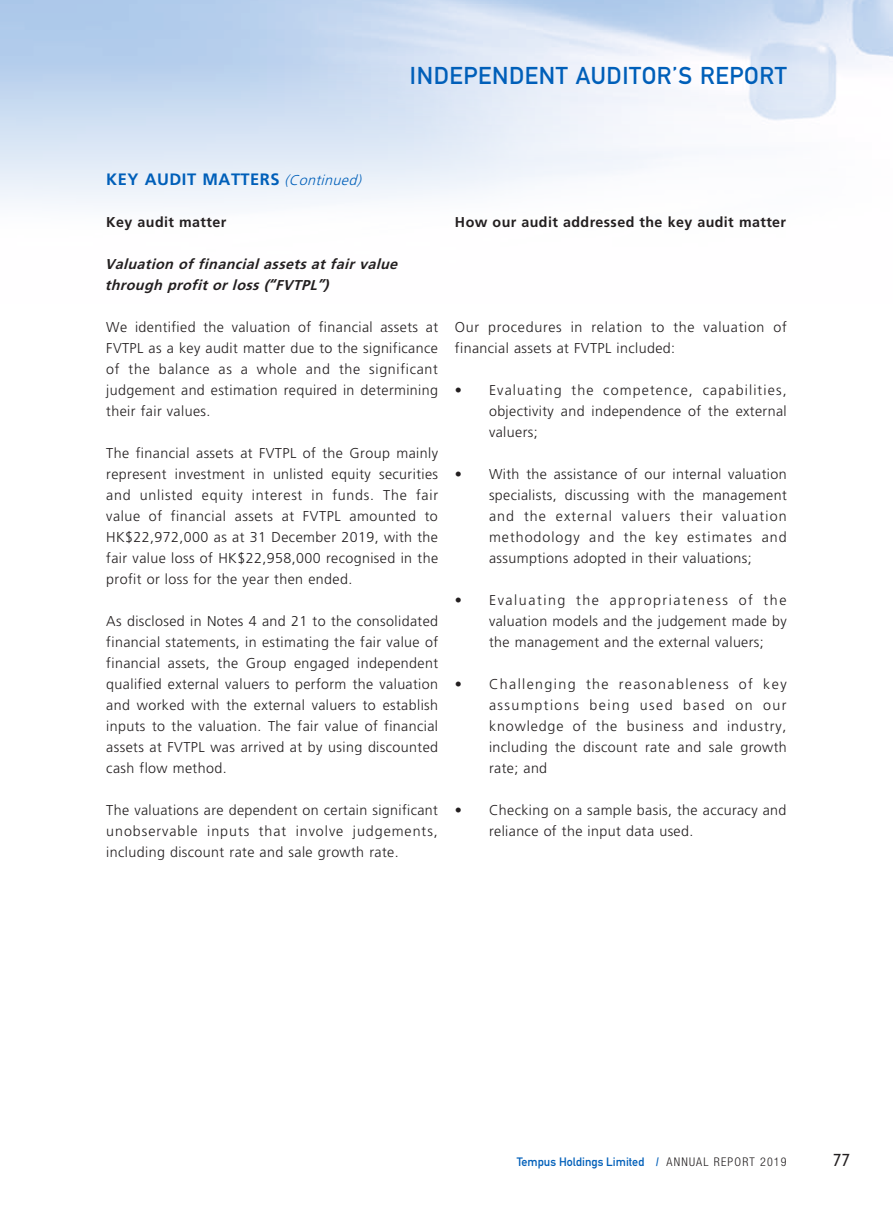
<style>
.page{position:relative;width:893px;height:1212px;background:#fff}
.page>*{position:absolute;margin:0;border:0;box-sizing:border-box;transform-origin:0 0}
.t1{font:24px "DIN Mittelschrift Std";letter-spacing:.025em;color:#005fb9}
.t2{font:700 16.5px "Frutiger LT Std";letter-spacing:.03em;color:#005fb9}
.t3{font:300 16.5px "DIN Neuzeit Grotesk Std";color:#231f20}
.t4{font:300 14.25px/21px "Frutiger LT Std";letter-spacing:.03em;color:#231f20;text-align:justify}
.t5{font:300 14.25px/21px "Frutiger LT Std";letter-spacing:.05em;color:#231f20}
.t6{font:italic 700 14.25px/21px "Frutiger LT Std";color:#231f20}
.t7{font:700 14.25px "Frutiger LT Std";letter-spacing:.03em;color:#231f20}
.t8{font:12px "DIN Mittelschrift Std";color:#005fb9}
.s1{font-weight:300;font-style:italic;font-size:14.25px}
.s2{font-family:"DIN Engschrift Std"}
.s3{font-family:"Helvetica Neue LT Std";font-weight:300;font-stretch:condensed;color:#231f20}
</style>
<div class="page">
<h1 class="t1" style="left:410px;top:61px;width:378px">INDEPENDENT AUDITOR’S REPORT</h1>
<p class="t2" style="left:106px;top:169px;width:260px">KEY AUDIT MATTERS <span class="s1">(Continued)</span></p>
<p class="t7" style="left:106px;top:213px;width:122px">Key audit matter</p>
<p class="t7" style="left:455px;top:213px;width:333px">How our audit addressed the key audit matter</p>
<p class="t6" style="left:105px;top:253px;width:298px">Valuation offinancialassetsatfairvalue through profitorloss(“FVTPL”)</p>
<p class="t4" style="left:106px;top:317px;width:333px">We identified the valuation of financial assets at FVTPL as a key audit matter due to the significance of the balance as a whole and the significant judgement and estimation required in determining their fair values.</p>
<p class="t4" style="left:106px;top:443px;width:333px">The financial assets at FVTPL of the Group mainly represent investment in unlisted equity securities and unlisted equity interest in funds. The fair value of financial assets at FVTPL amounted to HK$22,972,000 as at 31 December 2019, with the fair value loss of HK$22,958,000 recognised in the profit or loss for the year then ended.</p>
<p class="t4" style="left:106px;top:611px;width:333px">As disclosed in Notes 4 and 21 to the consolidated financial statements, in estimating the fair value of financial assets, the Group engaged independent qualified external valuers to perform the valuation and worked with the external valuers to establish inputs to the valuation. The fair value of financial assets at FVTPL was arrived at by using discounted cash flow method.</p>
<p class="t4" style="left:106px;top:800px;width:333px">The valuations are dependent on certain significant unobservable inputs that involve judgements, including discount rate and sale growth rate.</p>
<p class="t5" style="left:455px;top:317px;width:333px">Our procedures in relation to the valuation of financial assets at FVTPL included:</p>
<p class="t4" style="left:489px;top:380px;width:299px;text-indent:-34px">• Evaluating the competence, capabilities, objectivity and independence of the external valuers;</p>
<p class="t4" style="left:489px;top:464px;width:299px;text-indent:-34px">• With the assistance of our internal valuation specialists, discussing with the management and the external valuers their valuation methodology and the key estimates and assumptions adopted in their valuations;</p>
<p class="t4" style="left:489px;top:590px;width:299px;text-indent:-34px">• Evaluating the appropriateness of the valuation models and the judgement made by the management and the external valuers;</p>
<p class="t4" style="left:489px;top:674px;width:299px;text-indent:-34px">• Challenging the reasonableness of key assumptions being used based on our knowledge of the business and industry, including the discount rate and sale growth rate; and</p>
<p class="t4" style="left:489px;top:800px;width:299px;text-indent:-34px">• Checking on a sample basis, the accuracy and reliance of the input data used.</p>
<p class="t8" style="left:517px;top:1154px;width:271px">Tempus Holdings Limited <span class="s2">/</span> <span class="s3">ANNUAL REPORT 2019</span></p>
<p class="t3" style="left:833px;top:1150px;width:19px">77</p>
</div>
